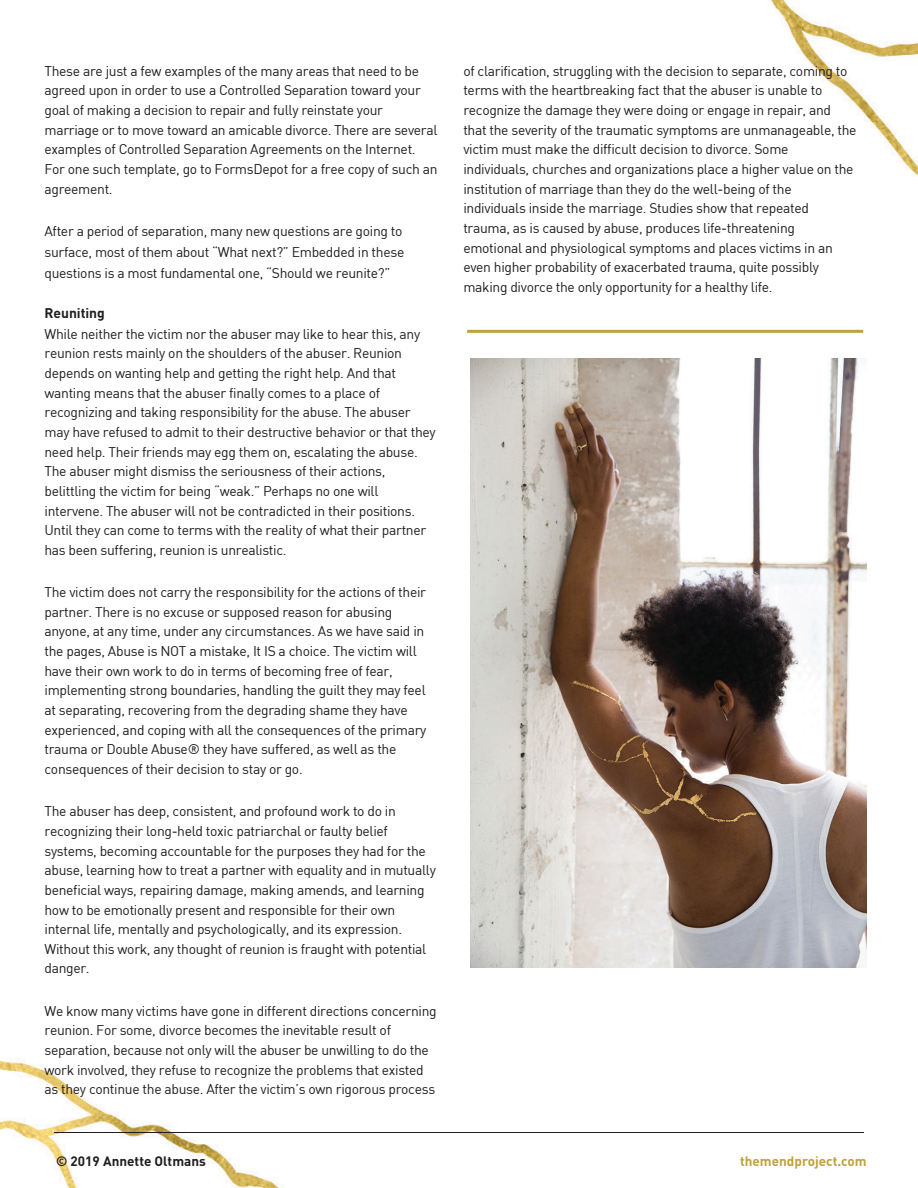
<style>
.page{position:relative;width:918px;height:1188px;background:#fff}
.page>*{position:absolute;margin:0;border:0;box-sizing:border-box;transform-origin:0 0}
.t1{font:13.8px/19.6px "DIN";letter-spacing:-.025em;color:#211d1e}
.t2{font:700 13.8px "DIN Pro";letter-spacing:-.005em;color:#211d1e}
.t3{font:700 13.5px "DIN Pro";color:#211d1e}
.t4{font:700 13.5px "DIN Pro";color:#bfa13e}
</style>
<div class="page">
<img style="left:771px;top:0;width:147px;height:176px">
<img style="left:0;top:1060px;width:279px;height:128px">
<hr style="left:54px;top:1132px;width:810px;height:1px;background:#211d1e">
<hr style="left:467px;top:330px;width:396px;height:3px;background:#bfa13e">
<img style="left:471px;top:358px;width:396px;height:610px">
<p class="t1" style="left:45px;top:62px;width:395px">These are just a few examples of the many areas that need to be agreed upon in order to use a Controlled Separation toward your goal of making a decision to repair and fully reinstate your marriage or to move toward an amicable divorce. There are several examples of Controlled Separation Agreements on the Internet.<br>For one such template, go to FormsDepot for a free copy of such an agreement.</p>
<p class="t1" style="left:45px;top:221px;width:361px;line-height:21.1px">After a period of separation, many new questions are going to surface, most of them about “What next?” Embedded in these questions is a most fundamental one, “Should we reunite?”</p>
<p class="t2" style="left:45px;top:308px;width:62px">Reuniting</p>
<p class="t1" style="left:45px;top:325px;width:393px">While neither the victim nor the abuser may like to hear this, any reunion rests mainly on the shoulders of the abuser. Reunion depends on wanting help and getting the right help. And that wanting means that the abuser finally comes to a place of recognizing and taking responsibility for the abuse. The abuser may have refused to admit to their destructive behavior or that they need help. Their friends may egg them on, escalating the abuse.<br>The abuser might dismiss the seriousness of their actions, belittling the victim for being “weak.” Perhaps no one will intervene. The abuser will not be contradicted in their positions.<br>Until they can come to terms with the reality of what their partner has been suffering, reunion is unrealistic.</p>
<p class="t1" style="left:45px;top:583px;width:383px">The victim does not carry the responsibility for the actions of their partner. There is no excuse or supposed reason for abusing anyone, at any time, under any circumstances. As we have said in the pages, Abuse is NOT a mistake, It IS a choice. The victim will have their own work to do in terms of becoming free of fear, implementing strong boundaries, handling the guilt they may feel at separating, recovering from the degrading shame they have experienced, and coping with all the consequences of the primary trauma or Double Abuse® they have suffered, as well as the consequences of their decision to stay or go.</p>
<p class="t1" style="left:45px;top:802px;width:393px">The abuser has deep, consistent, and profound work to do in recognizing their long-held toxic patriarchal or faulty belief systems, becoming accountable for the purposes they had for the abuse, learning how to treat a partner with equality and in mutually beneficial ways, repairing damage, making amends, and learning how to be emotionally present and responsible for their own internal life, mentally and psychologically, and its expression.<br>Without this work, any thought of reunion is fraught with potential danger.</p>
<p class="t1" style="left:45px;top:1002px;width:394px">We know many victims have gone in different directions concerning reunion. For some, divorce becomes the inevitable result of separation, because not only will the abuser be unwilling to do the work involved, they refuse to recognize the problems that existed as they continue the abuse. After the victim’s own rigorous process</p>
<p class="t1" style="left:463px;top:62px;width:395px">of clarification, struggling with the decision to separate, coming to terms with the heartbreaking fact that the abuser is unable to recognize the damage they were doing or engage in repair, and that the severity of the traumatic symptoms are unmanageable, the victim must make the difficult decision to divorce. Some individuals, churches and organizations place a higher value on the institution of marriage than they do the well-being of the individuals inside the marriage. Studies show that repeated trauma, as is caused by abuse, produces life-threatening emotional and physiological symptoms and places victims in an even higher probability of exacerbated trauma, quite possibly making divorce the only opportunity for a healthy life.</p>
<p class="t3" style="left:56px;top:1156px;width:151px">© 2019 Annette Oltmans</p>
<p class="t4" style="left:740px;top:1156px;width:128px">themendproject.com</p>
</div>
